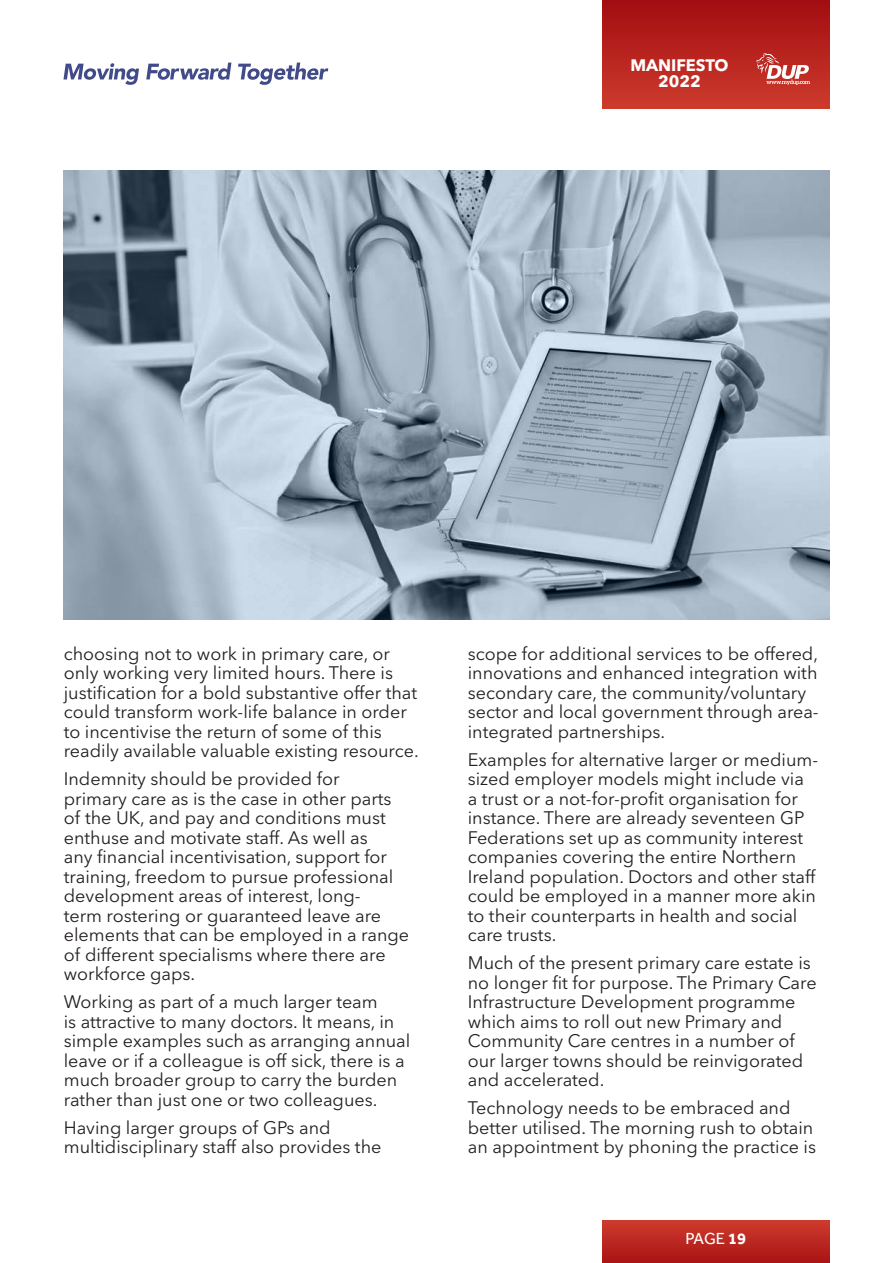
<style>
.page{position:relative;width:893px;height:1263px;background:#fff}
.page>*{position:absolute;margin:0;border:0;box-sizing:border-box;transform-origin:0 0}
.t1{font:18px/19.5px "Avenir Next LT Pro";color:#231f20}
.t2{font:700 16.5px/16.5px "Avenir Next LT Pro";color:#fff;text-align:center}
.t3{font:16.5px "Effra";color:#fff}
.s1{font-weight:700}
</style>
<div class="page">
<div style="left:602px;top:1220px;width:227px;height:43px;background:linear-gradient(to bottom,#ce3b2d,#aa1415)"></div>
<div style="left:602px;top:0;width:227px;height:108px;background:linear-gradient(to bottom,#a30c11,#cc3a2c)"></div>
<svg style="left:756px;top:53px;width:54px;height:32px;background:#cf645f"></svg>
<svg style="left:63px;top:63px;width:76px;height:22px"></svg>
<svg style="left:146px;top:63px;width:85px;height:17px"></svg>
<svg style="left:238px;top:63px;width:90px;height:22px"></svg>
<img style="left:64px;top:170px;width:765px;height:449px">
<p class="t2" style="left:630px;top:57px;width:100px">MANIFESTO<br>2022</p>
<p class="t1" style="left:64px;top:644px;width:356px">choosing not to work in primary care, or only working very limited hours. There is justification for a bold substantive offer that could transform work-life balance in order to incentivise the return of some of this readily available valuable existing resource.</p>
<p class="t1" style="left:64px;top:769px;width:347px">Indemnity should be provided for<br>primary care as is the case in other parts of the UK, and pay and conditions must enthuse and motivate staff. As well as<br>any financial incentivisation, support for training, freedom to pursue professional development areas of interest, long-<br>term rostering or guaranteed leave are elements that can be employed in a range of different specialisms where there are workforce gaps.</p>
<p class="t1" style="left:64px;top:992px;width:348px">Working as part of a much larger team<br>is attractive to many doctors. It means, in simple examples such as arranging annual leave or if a colleague is off sick, there is a much broader group to carry the burden rather than just one or two colleagues.</p>
<p class="t1" style="left:64px;top:1118px;width:319px">Having larger groups of GPs and multidisciplinary staff also provides the</p>
<p class="t1" style="left:468px;top:644px;width:352px">scope for additional services to be offered, innovations and enhanced integration with secondary care, the community/voluntary sector and local government through area&shy;integrated partnerships.</p>
<p class="t1" style="left:468px;top:750px;width:352px">Examples for alternative larger or medium&shy;sized employer models might include via<br>a trust or a not-for-profit organisation for instance. There are already seventeen GP Federations set up as community interest companies covering the entire Northern Ireland population. Doctors and other staff could be employed in a manner more akin to their counterparts in health and social care trusts.</p>
<p class="t1" style="left:468px;top:953px;width:350px">Much of the present primary care estate is no longer fit for purpose. The Primary Care Infrastructure Development programme which aims to roll out new Primary and Community Care centres in a number of our larger towns should be reinvigorated and accelerated.</p>
<p class="t1" style="left:468px;top:1098px;width:350px">Technology needs to be embraced and better utilised. The morning rush to obtain an appointment by phoning the practice is</p>
<p class="t3" style="left:685px;top:1229px;width:62px">PAGE <span class="s1">19</span></p>
</div>
